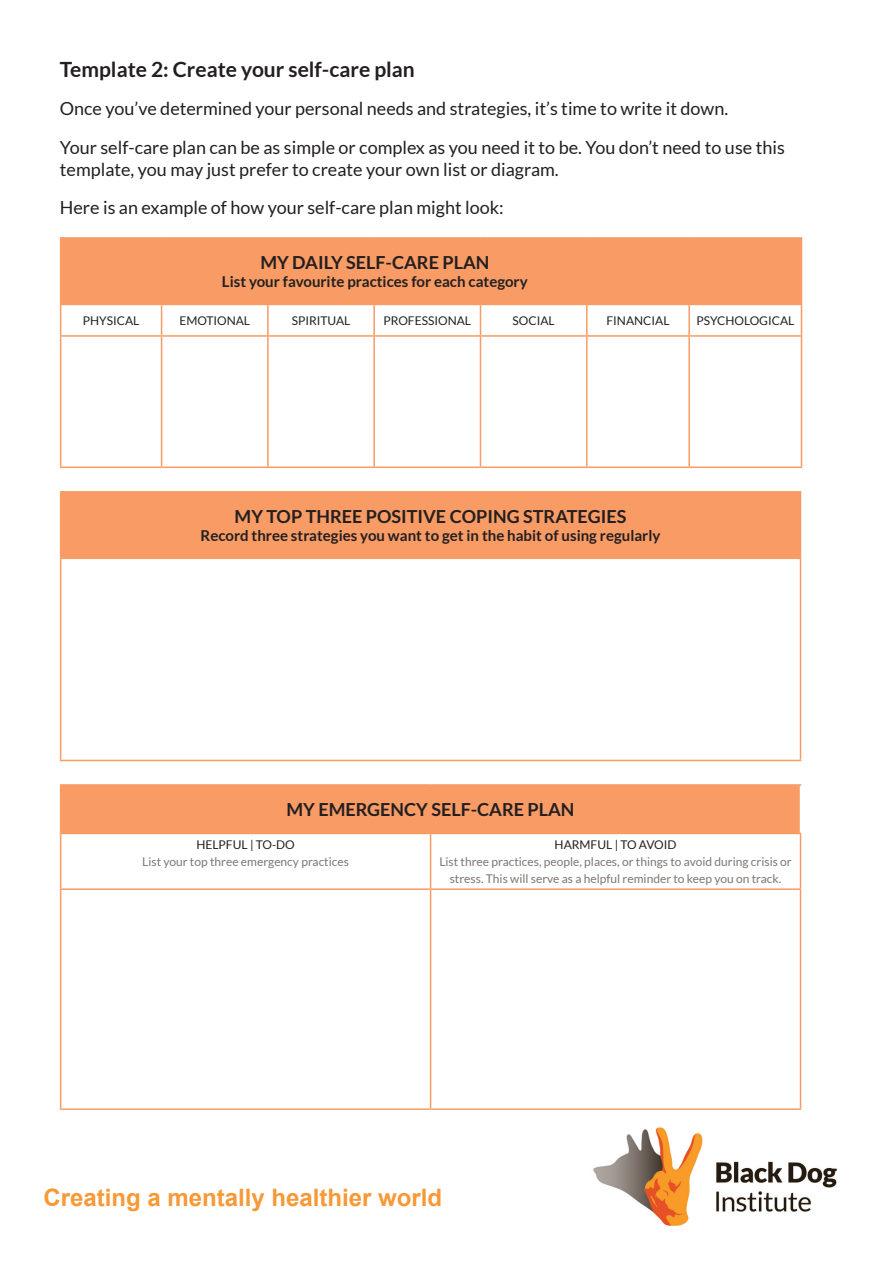
<style>
.page{position:relative;width:893px;height:1263px;background:#fff}
.page>*{position:absolute;margin:0;border:0;box-sizing:border-box;transform-origin:0 0}
.t1{font:700 24px "Arial";color:#f89937}
.Body{font:700 21px "Lato";color:#231f20}
.Body-2{font:18px/21.6px "Lato";color:#231f20}
.Body___Secondary_Sub{font:700 18px "Lato";color:#231f20}
.Body-3{font:700 15px "Lato";color:#231f20}
.Body-4{font:12px "Lato";color:#7d7773}
.Body-5{font:12px "Lato";color:#231f20}
.Body___Secondary_Sub-2{font:12px "Lato";color:#231f20}
</style>
<div class="page">
<img style="left:593px;top:1099px;width:244px;height:127px">
<div style="left:61px;top:239px;width:740px;height:65px;background:#f89b64"></div>
<hr style="left:60px;top:237px;width:102px;height:2px;background:#f89b64">
<hr style="left:60px;top:239px;width:1px;height:65px;background:#f89b64">
<hr style="left:162px;top:237px;width:106px;height:2px;background:#f89b64">
<hr style="left:268px;top:237px;width:106px;height:2px;background:#f89b64">
<hr style="left:374px;top:237px;width:106px;height:2px;background:#f89b64">
<hr style="left:480px;top:237px;width:107px;height:2px;background:#f89b64">
<hr style="left:587px;top:237px;width:102px;height:2px;background:#f89b64">
<hr style="left:689px;top:237px;width:113px;height:2px;background:#f89b64">
<hr style="left:688px;top:239px;width:2px;height:65px;background:#f89b64">
<hr style="left:801px;top:239px;width:1px;height:65px;background:#f89b64">
<hr style="left:60px;top:304px;width:102px;height:1px;background:#f89b64">
<hr style="left:60px;top:305px;width:1px;height:30px;background:#f89b64">
<hr style="left:162px;top:304px;width:106px;height:1px;background:#f89b64">
<hr style="left:161px;top:305px;width:1px;height:30px;background:#f89b64">
<hr style="left:268px;top:304px;width:106px;height:1px;background:#f89b64">
<hr style="left:267px;top:305px;width:2px;height:30px;background:#f89b64">
<hr style="left:374px;top:304px;width:106px;height:1px;background:#f89b64">
<hr style="left:373px;top:305px;width:2px;height:30px;background:#f89b64">
<hr style="left:480px;top:304px;width:107px;height:1px;background:#f89b64">
<hr style="left:480px;top:305px;width:1px;height:30px;background:#f89b64">
<hr style="left:587px;top:304px;width:102px;height:1px;background:#f89b64">
<hr style="left:586px;top:305px;width:2px;height:30px;background:#f89b64">
<hr style="left:689px;top:304px;width:113px;height:1px;background:#f89b64">
<hr style="left:688px;top:305px;width:2px;height:30px;background:#f89b64">
<hr style="left:801px;top:305px;width:1px;height:30px;background:#f89b64">
<hr style="left:60px;top:335px;width:102px;height:2px;background:#f89b64">
<hr style="left:60px;top:337px;width:1px;height:130px;background:#f89b64">
<hr style="left:162px;top:335px;width:106px;height:2px;background:#f89b64">
<hr style="left:161px;top:337px;width:1px;height:130px;background:#f89b64">
<hr style="left:268px;top:335px;width:106px;height:2px;background:#f89b64">
<hr style="left:267px;top:337px;width:2px;height:130px;background:#f89b64">
<hr style="left:374px;top:335px;width:106px;height:2px;background:#f89b64">
<hr style="left:373px;top:337px;width:2px;height:130px;background:#f89b64">
<hr style="left:480px;top:335px;width:107px;height:2px;background:#f89b64">
<hr style="left:480px;top:337px;width:1px;height:130px;background:#f89b64">
<hr style="left:587px;top:335px;width:102px;height:2px;background:#f89b64">
<hr style="left:586px;top:337px;width:2px;height:130px;background:#f89b64">
<hr style="left:689px;top:335px;width:113px;height:2px;background:#f89b64">
<hr style="left:688px;top:337px;width:2px;height:130px;background:#f89b64">
<hr style="left:801px;top:337px;width:1px;height:130px;background:#f89b64">
<hr style="left:60px;top:467px;width:102px;height:1px;background:#f89b64">
<hr style="left:162px;top:467px;width:106px;height:1px;background:#f89b64">
<hr style="left:268px;top:467px;width:106px;height:1px;background:#f89b64">
<hr style="left:374px;top:467px;width:106px;height:1px;background:#f89b64">
<hr style="left:480px;top:467px;width:107px;height:1px;background:#f89b64">
<hr style="left:587px;top:467px;width:102px;height:1px;background:#f89b64">
<hr style="left:689px;top:467px;width:113px;height:1px;background:#f89b64">
<div style="left:61px;top:492px;width:739px;height:66px;background:#f89b64"></div>
<hr style="left:60px;top:491px;width:741px;height:2px;background:#f89b64">
<hr style="left:60px;top:493px;width:1px;height:65px;background:#f89b64">
<hr style="left:800px;top:493px;width:1px;height:65px;background:#f89b64">
<hr style="left:60px;top:558px;width:741px;height:1px;background:#f89b64">
<hr style="left:60px;top:559px;width:1px;height:201px;background:#f89b64">
<hr style="left:800px;top:559px;width:1px;height:201px;background:#f89b64">
<hr style="left:60px;top:760px;width:741px;height:1px;background:#f89b64">
<div style="left:61px;top:785px;width:739px;height:48px;background:#f89b64"></div>
<hr style="left:60px;top:784px;width:371px;height:2px;background:#f89b64">
<hr style="left:60px;top:786px;width:1px;height:47px;background:#f89b64">
<hr style="left:431px;top:784px;width:370px;height:2px;background:#f89b64">
<hr style="left:60px;top:833px;width:371px;height:1px;background:#f89b64">
<hr style="left:60px;top:834px;width:1px;height:54px;background:#f89b64">
<hr style="left:431px;top:833px;width:370px;height:1px;background:#f89b64">
<hr style="left:430px;top:834px;width:1px;height:54px;background:#f89b64">
<hr style="left:800px;top:834px;width:1px;height:54px;background:#f89b64">
<hr style="left:60px;top:888px;width:371px;height:2px;background:#f89b64">
<hr style="left:60px;top:890px;width:1px;height:218px;background:#f89b64">
<hr style="left:431px;top:888px;width:370px;height:2px;background:#f89b64">
<hr style="left:430px;top:890px;width:1px;height:218px;background:#f89b64">
<hr style="left:800px;top:890px;width:1px;height:218px;background:#f89b64">
<hr style="left:60px;top:1108px;width:371px;height:2px;background:#f89b64">
<hr style="left:431px;top:1108px;width:370px;height:2px;background:#f89b64">
<p class="Body" style="left:60px;top:57px;width:356px">Template 2: Create your self-care plan</p>
<p class="Body-2" style="left:60px;top:98px;width:670px">Once you’ve determined your personal needs and strategies, it’s time to write it down.</p>
<p class="Body-2" style="left:60px;top:137px;width:726px">Your self-care plan can be as simple or complex as you need it to be. You don’t need to use this template, you may just prefer to create your own list or diagram.</p>
<p class="Body-2" style="left:60px;top:197px;width:445px">Here is an example of how your self-care plan might look:</p>
<p class="Body___Secondary_Sub" style="left:260px;top:253px;width:231px">MY DAILY SELF-CARE PLAN</p>
<p class="Body-3" style="left:222px;top:273px;width:307px">List your favourite practices for each category</p>
<p class="Body-5" style="left:83px;top:314px;width:58px">PHYSICAL</p>
<p class="Body-5" style="left:179px;top:314px;width:72px">EMOTIONAL</p>
<p class="Body-5" style="left:292px;top:314px;width:60px">SPIRITUAL</p>
<p class="Body-5" style="left:384px;top:314px;width:89px">PROFESSIONAL</p>
<p class="Body___Secondary_Sub-2" style="left:513px;top:314px;width:44px">SOCIAL</p>
<p class="Body___Secondary_Sub-2" style="left:606px;top:314px;width:65px">FINANCIAL</p>
<p class="Body___Secondary_Sub-2" style="left:696px;top:314px;width:99px">PSYCHOLOGICAL</p>
<p class="Body___Secondary_Sub" style="left:235px;top:506px;width:393px">MY TOP THREE POSITIVE COPING STRATEGIES</p>
<p class="Body-3" style="left:201px;top:527px;width:461px">Record three strategies you want to get in the habit of using regularly</p>
<p class="Body___Secondary_Sub" style="left:286px;top:799px;width:290px">MY EMERGENCY SELF-CARE PLAN</p>
<p class="Body-5" style="left:196px;top:838px;width:100px">HELPFUL | TO-DO</p>
<p class="Body-4" style="left:142px;top:855px;width:208px">List your top three emergency practices</p>
<p class="Body-5" style="left:555px;top:838px;width:123px">HARMFUL | TO AVOID</p>
<p class="Body-4" style="left:439px;top:855px;width:354px">List three practices, people, places, or things to avoid during crisis or</p>
<p class="Body-4" style="left:450px;top:872px;width:333px">stress. This will serve as a helpful reminder to keep you on track.</p>
<h1 class="t1" style="left:43px;top:1181px;width:400px">Creating a mentally healthier world</h1>
</div>
